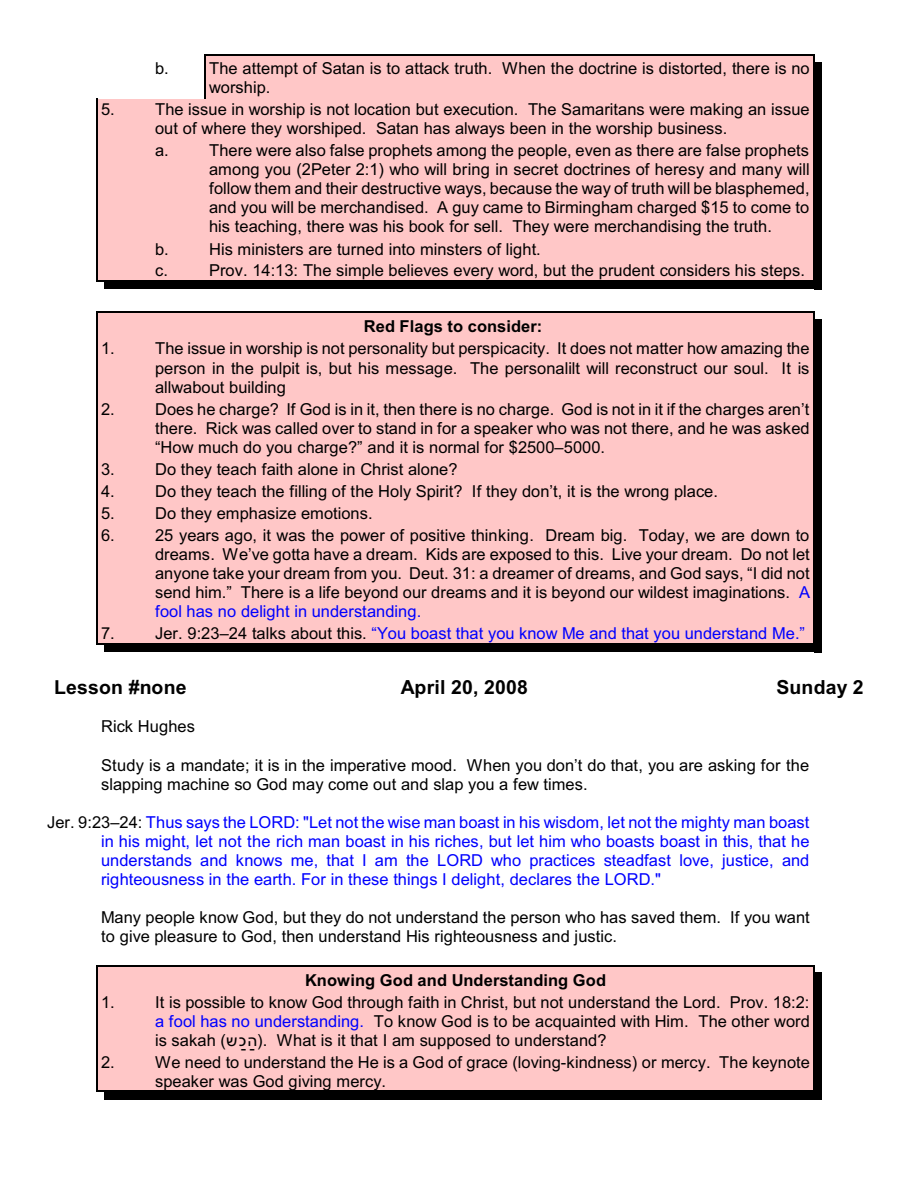
<style>
.page{position:relative;width:918px;height:1188px;background:#fff}
.page>*{position:absolute;margin:0;border:0;box-sizing:border-box;transform-origin:0 0}
.t1{font:700 19.5px "Arial";letter-spacing:.01em;color:#000}
.t2{font:16.5px/19px "Arial";color:#000}
.t3{font:16.5px/19px "Arial";color:#00f;text-align:justify}
.t4{font:700 16.5px "Arial";color:#000}
.s1{color:#00f}
.s2{color:#000}
</style>
<div class="page">
<div style="left:205px;top:54px;width:609px;height:45px;background:#ffc7c7"></div>
<hr style="left:205px;top:54px;width:1px;height:47px;background:#000">
<hr style="left:813px;top:54px;width:1px;height:47px;background:#000">
<hr style="left:205px;top:54px;width:609px;height:1px;background:#000">
<div style="left:814px;top:62px;width:8px;height:37px;background:#000"></div>
<div style="left:97px;top:100px;width:717px;height:41px;background:#ffc7c7"></div>
<hr style="left:97px;top:98px;width:1px;height:44px;background:#000">
<hr style="left:813px;top:98px;width:1px;height:44px;background:#000">
<div style="left:814px;top:100px;width:8px;height:40px;background:#000"></div>
<div style="left:97px;top:141px;width:717px;height:98px;background:#ffc7c7"></div>
<hr style="left:97px;top:139px;width:1px;height:101px;background:#000">
<hr style="left:813px;top:139px;width:1px;height:101px;background:#000">
<div style="left:814px;top:141px;width:8px;height:98px;background:#000"></div>
<div style="left:97px;top:239px;width:717px;height:22px;background:#ffc7c7"></div>
<div style="left:814px;top:239px;width:8px;height:22px;background:#000"></div>
<div style="left:97px;top:261px;width:717px;height:20px;background:#ffc7c7"></div>
<svg style="left:97px;top:239px;width:1px;height:41px"></svg>
<svg style="left:813px;top:239px;width:1px;height:41px"></svg>
<hr style="left:97px;top:280px;width:717px;height:1px;background:#000">
<div style="left:814px;top:261px;width:8px;height:28px;background:#000"></div>
<div style="left:105px;top:282px;width:717px;height:7px;background:#000"></div>
<div style="left:97px;top:312px;width:717px;height:27px;background:#ffc7c7"></div>
<svg style="left:97px;top:313px;width:1px;height:25px"></svg>
<svg style="left:813px;top:313px;width:1px;height:25px"></svg>
<hr style="left:97px;top:312px;width:717px;height:1px;background:#000">
<div style="left:814px;top:320px;width:8px;height:19px;background:#000"></div>
<div style="left:97px;top:339px;width:717px;height:60px;background:#ffc7c7"></div>
<hr style="left:97px;top:338px;width:1px;height:62px;background:#000">
<hr style="left:813px;top:338px;width:1px;height:62px;background:#000">
<div style="left:814px;top:339px;width:8px;height:60px;background:#000"></div>
<div style="left:97px;top:399px;width:717px;height:60px;background:#ffc7c7"></div>
<hr style="left:97px;top:398px;width:1px;height:62px;background:#000">
<hr style="left:813px;top:398px;width:1px;height:62px;background:#000">
<div style="left:814px;top:399px;width:8px;height:60px;background:#000"></div>
<div style="left:97px;top:459px;width:717px;height:22px;background:#ffc7c7"></div>
<div style="left:814px;top:459px;width:8px;height:22px;background:#000"></div>
<div style="left:97px;top:481px;width:717px;height:22px;background:#ffc7c7"></div>
<div style="left:814px;top:481px;width:8px;height:22px;background:#000"></div>
<div style="left:97px;top:503px;width:717px;height:22px;background:#ffc7c7"></div>
<svg style="left:97px;top:459px;width:1px;height:65px"></svg>
<svg style="left:813px;top:459px;width:1px;height:65px"></svg>
<div style="left:814px;top:503px;width:8px;height:22px;background:#000"></div>
<div style="left:97px;top:525px;width:717px;height:99px;background:#ffc7c7"></div>
<hr style="left:97px;top:524px;width:1px;height:101px;background:#000">
<hr style="left:813px;top:524px;width:1px;height:101px;background:#000">
<div style="left:814px;top:525px;width:8px;height:99px;background:#000"></div>
<div style="left:97px;top:624px;width:717px;height:20px;background:#ffc7c7"></div>
<svg style="left:97px;top:624px;width:1px;height:19px"></svg>
<svg style="left:813px;top:624px;width:1px;height:19px"></svg>
<hr style="left:97px;top:643px;width:717px;height:1px;background:#000">
<div style="left:814px;top:624px;width:8px;height:28px;background:#000"></div>
<div style="left:105px;top:644px;width:717px;height:8px;background:#000"></div>
<div style="left:97px;top:965px;width:717px;height:27px;background:#ffc7c7"></div>
<svg style="left:97px;top:966px;width:1px;height:25px"></svg>
<svg style="left:813px;top:966px;width:1px;height:25px"></svg>
<hr style="left:97px;top:965px;width:717px;height:1px;background:#000">
<div style="left:814px;top:973px;width:8px;height:19px;background:#000"></div>
<div style="left:97px;top:992px;width:717px;height:68px;background:#ffc7c7"></div>
<hr style="left:97px;top:991px;width:1px;height:71px;background:#000">
<hr style="left:813px;top:991px;width:1px;height:71px;background:#000">
<div style="left:814px;top:992px;width:8px;height:68px;background:#000"></div>
<div style="left:97px;top:1052px;width:717px;height:40px;background:#ffc7c7"></div>
<hr style="left:97px;top:1051px;width:1px;height:41px;background:#000">
<hr style="left:813px;top:1051px;width:1px;height:41px;background:#000">
<hr style="left:97px;top:1091px;width:717px;height:1px;background:#000">
<div style="left:814px;top:1052px;width:8px;height:48px;background:#000"></div>
<div style="left:105px;top:1092px;width:717px;height:8px;background:#000"></div>
<p class="t2" style="left:155px;top:60px;width:15px">b.</p>
<p class="t2" style="left:209px;top:60px;width:602px">The attempt of Satan is to attack truth. When the doctrine is distorted, there is no worship.</p>
<p class="t2" style="left:101px;top:101px;width:15px">5.</p>
<p class="t2" style="left:155px;top:101px;width:656px">The issue in worship is not location but execution. The Samaritans were making an issue out of where they worshiped. Satan has always been in the worship business.</p>
<p class="t2" style="left:155px;top:142px;width:15px">a.</p>
<p class="t2" style="left:209px;top:142px;width:602px;text-align:justify">There were also false prophets among the people, even as there are false prophets among you (2Peter 2:1) who will bring in secret doctrines of heresy and many will follow them and their destructive ways, because the way of truth will be blasphemed, and you will be merchandised. A guy came to Birmingham charged $15 to come to his teaching, there was his book for sell. They were merchandising the truth.</p>
<p class="t2" style="left:155px;top:241px;width:15px">b.</p>
<p class="t2" style="left:209px;top:241px;width:333px">His ministers are turned into minsters of light.</p>
<p class="t2" style="left:155px;top:263px;width:14px">c.</p>
<p class="t2" style="left:209px;top:263px;width:597px">Prov. 14:13: The simple believes every word, but the prudent considers his steps.</p>
<p class="t4" style="left:364px;top:320px;width:180px">Red Flags to consider:</p>
<p class="t2" style="left:101px;top:341px;width:15px">1.</p>
<p class="t2" style="left:155px;top:341px;width:656px;text-align:justify">The issue in worship is not personality but perspicacity. It does not matter how amazing the person in the pulpit is, but his message. The personalilt will reconstruct our soul. It is allwabout building</p>
<p class="t2" style="left:101px;top:401px;width:15px">2.</p>
<p class="t2" style="left:155px;top:401px;width:656px;text-align:justify">Does he charge? If God is in it, then there is no charge. God is not in it if the charges aren’t there. Rick was called over to stand in for a speaker who was not there, and he was asked “How much do you charge?” and it is normal for $2500–5000.</p>
<p class="t2" style="left:101px;top:461px;width:15px">3.</p>
<p class="t2" style="left:155px;top:461px;width:304px">Do they teach faith alone in Christ alone?</p>
<p class="t2" style="left:101px;top:483px;width:15px">4.</p>
<p class="t2" style="left:155px;top:483px;width:565px">Do they teach the filling of the Holy Spirit? If they don’t, it is the wrong place.</p>
<p class="t2" style="left:101px;top:505px;width:15px">5.</p>
<p class="t2" style="left:155px;top:505px;width:219px">Do they emphasize emotions.</p>
<p class="t2" style="left:101px;top:527px;width:15px">6.</p>
<p class="t2" style="left:155px;top:527px;width:656px;text-align:justify">25 years ago, it was the power of positive thinking. Dream big. Today, we are down to dreams. We’ve gotta have a dream. Kids are exposed to this. Live your dream. Do not let anyone take your dream from you. Deut. 31: a dreamer of dreams, and God says, “I did not send him.” There is a life beyond our dreams and it is beyond our wildest imaginations. <span class="s1">A fool has no delight in understanding.</span></p>
<p class="t2" style="left:101px;top:626px;width:15px">7.</p>
<p class="t3" style="left:155px;top:626px;width:651px"><span class="s2">Jer. 9:23–24 talks about this.</span> “You boast that you know Me and that you understand Me.”</p>
<p class="t1" style="left:54px;top:679px;width:134px">Lesson #none</p>
<p class="t1" style="left:401px;top:679px;width:129px">April 20, 2008</p>
<p class="t1" style="left:776px;top:679px;width:89px">Sunday 2</p>
<p class="t2" style="left:101px;top:719px;width:95px">Rick Hughes</p>
<p class="t2" style="left:101px;top:757px;width:710px">Study is a mandate; it is in the imperative mood. When you don’t do that, you are asking for the slapping machine so God may come out and slap you a few times.</p>
<p class="t3" style="left:101px;top:814px;width:710px;text-indent:-54px"><span class="s2">Jer. 9:23–24:</span> Thus says the LORD: "Let not the wise man boast in his wisdom, let not the mighty man boast in his might, let not the rich man boast in his riches, but let him who boasts boast in this, that he understands and knows me, that I am the LORD who practices steadfast love, justice, and righteousness in the earth. For in these things I delight, declares the LORD."</p>
<p class="t2" style="left:101px;top:909px;width:710px">Many people know God, but they do not understand the person who has saved them. If you want to give pleasure to God, then understand His righteousness and justic.</p>
<p class="t4" style="left:305px;top:973px;width:303px">Knowing God and Understanding God</p>
<p class="t2" style="left:101px;top:994px;width:15px">1.</p>
<p class="t2" style="left:155px;top:994px;width:656px">It is possible to know God through faith in Christ, but not understand the Lord. Prov. 18:2:</p>
<p class="t2" style="left:155px;top:1013px;width:656px"><span class="s1">a fool has no understanding.</span> To know God is to be acquainted with Him. The other word</p>
<p class="t2" style="left:239px;top:1032px;width:20px">ëä</p>
<p class="t2" style="left:241px;top:1040px;width:16px">--</p>
<p class="t2" style="left:155px;top:1032px;width:453px">is sakah (ù ). What is it that I am supposed to understand?</p>
<p class="t2" style="left:101px;top:1054px;width:15px">2.</p>
<p class="t2" style="left:155px;top:1054px;width:656px">We need to understand the He is a God of grace (loving-kindness) or mercy. The keynote speaker was God giving mercy.</p>
</div>
